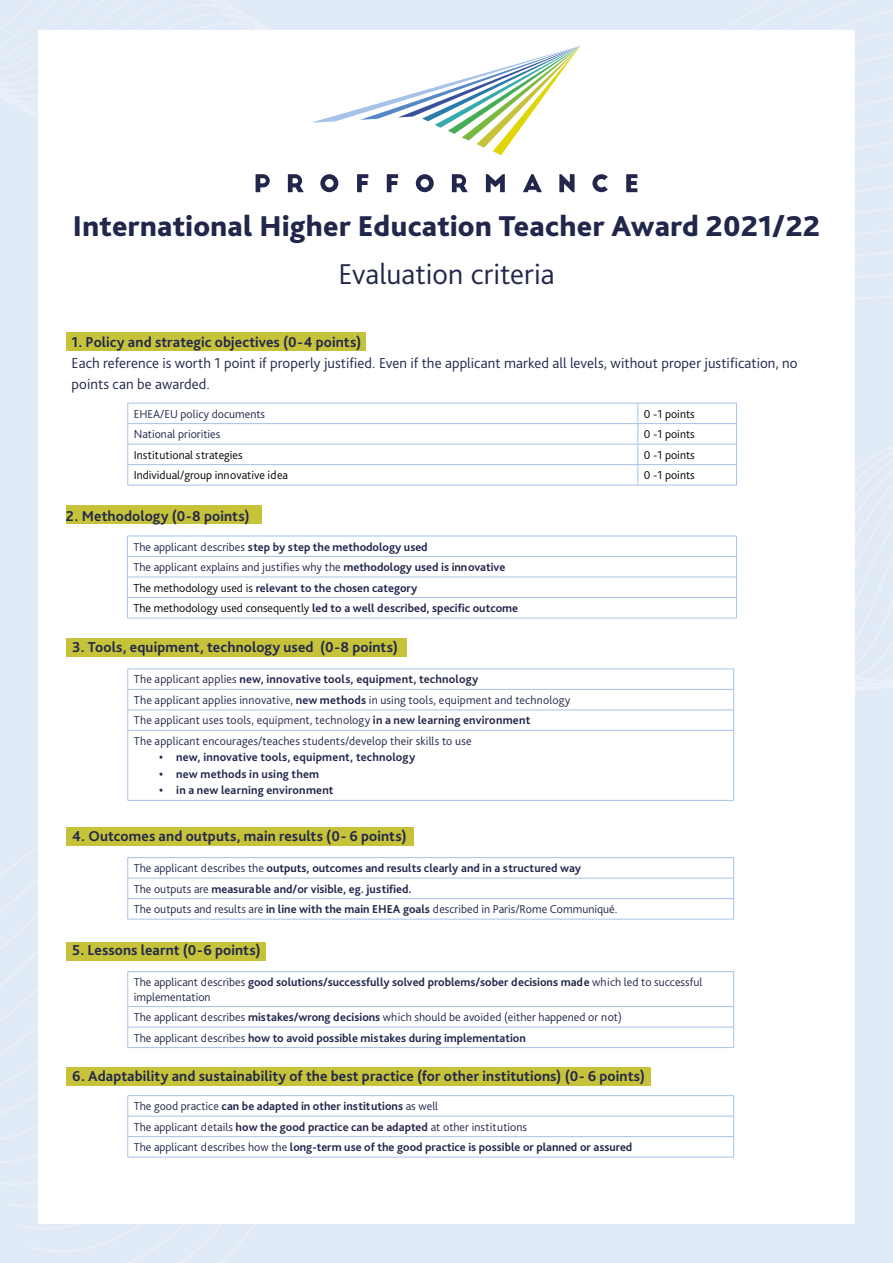
<style>
.page{position:relative;width:893px;height:1263px;background:#fff}
.page>*{position:absolute;margin:0;border:0;box-sizing:border-box;transform-origin:0 0}
.t1{font:800 30px "Bliss Pro";letter-spacing:.01em;color:#21264b}
.t2{font:300 30px "Bliss Pro";color:#21264b}
.t3{font:700 15px "Bliss Pro";letter-spacing:.01em;color:#21264b}
.t4{font:300 15px/21px "Bliss Pro";letter-spacing:.005em;color:#21264b}
.t5{font:700 12px/20.5px "Bliss Pro";color:#21264b}
.t6{font:300 12px/20.5px "Bliss Pro";letter-spacing:.01em;color:#21264b}
.t7{font:300 12px "Bliss Pro";color:#000}
.t8{font:700 12px "Bliss Pro";letter-spacing:.02em;color:#21264b}
.s1{font-weight:300}
.s2{font-weight:300;color:#000}
.s3{font-weight:700}
</style>
<div class="page">
<div style="left:66px;top:333px;width:299px;height:18px;background:#c6c23a"></div>
<div style="left:66px;top:506px;width:195px;height:18px;background:#c6c23a"></div>
<div style="left:66px;top:638px;width:340px;height:18px;background:#c6c23a"></div>
<div style="left:66px;top:827px;width:348px;height:18px;background:#c6c23a"></div>
<div style="left:66px;top:942px;width:200px;height:18px;background:#c6c23a"></div>
<div style="left:66px;top:1067px;width:585px;height:19px;background:#c6c23a"></div>
<svg style="left:312px;top:46px;width:269px;height:109px"></svg>
<svg style="left:256px;top:174px;width:14px;height:18px"></svg>
<svg style="left:288px;top:174px;width:16px;height:18px"></svg>
<svg style="left:320px;top:174px;width:18px;height:18px"></svg>
<svg style="left:357px;top:174px;width:11px;height:18px"></svg>
<svg style="left:387px;top:174px;width:11px;height:18px"></svg>
<svg style="left:416px;top:174px;width:18px;height:18px"></svg>
<svg style="left:452px;top:174px;width:16px;height:18px"></svg>
<svg style="left:486px;top:174px;width:19px;height:18px"></svg>
<svg style="left:523px;top:174px;width:19px;height:18px"></svg>
<svg style="left:559px;top:174px;width:15px;height:18px"></svg>
<svg style="left:592px;top:174px;width:16px;height:18px"></svg>
<svg style="left:626px;top:174px;width:11px;height:18px"></svg>
<hr style="left:128px;top:403px;width:510px;height:1px;background:#a6c2e7">
<hr style="left:638px;top:403px;width:99px;height:1px;background:#a6c2e7">
<hr style="left:128px;top:423px;width:510px;height:1px;background:#a6c2e7">
<hr style="left:638px;top:423px;width:99px;height:1px;background:#a6c2e7">
<hr style="left:128px;top:444px;width:510px;height:1px;background:#a6c2e7">
<hr style="left:638px;top:444px;width:99px;height:1px;background:#a6c2e7">
<hr style="left:128px;top:464px;width:510px;height:1px;background:#a6c2e7">
<svg style="left:127px;top:403px;width:1px;height:82px"></svg>
<hr style="left:638px;top:464px;width:99px;height:1px;background:#a6c2e7">
<svg style="left:638px;top:403px;width:1px;height:82px"></svg>
<svg style="left:736px;top:403px;width:1px;height:82px"></svg>
<hr style="left:128px;top:485px;width:510px;height:1px;background:#a6c2e7">
<hr style="left:638px;top:485px;width:99px;height:1px;background:#a6c2e7">
<hr style="left:127px;top:536px;width:610px;height:1px;background:#a6c2e7">
<hr style="left:127px;top:556px;width:610px;height:1px;background:#a6c2e7">
<hr style="left:127px;top:577px;width:610px;height:1px;background:#a6c2e7">
<hr style="left:127px;top:597px;width:610px;height:1px;background:#a6c2e7">
<svg style="left:127px;top:536px;width:1px;height:82px"></svg>
<svg style="left:736px;top:536px;width:1px;height:82px"></svg>
<hr style="left:127px;top:618px;width:610px;height:1px;background:#a6c2e7">
<hr style="left:128px;top:857px;width:606px;height:1px;background:#a6c2e7">
<hr style="left:128px;top:878px;width:606px;height:1px;background:#a6c2e7">
<hr style="left:128px;top:898px;width:606px;height:1px;background:#a6c2e7">
<svg style="left:127px;top:858px;width:1px;height:61px"></svg>
<svg style="left:733px;top:858px;width:1px;height:61px"></svg>
<hr style="left:128px;top:919px;width:606px;height:1px;background:#a6c2e7">
<hr style="left:128px;top:669px;width:606px;height:1px;background:#a6c2e7">
<hr style="left:128px;top:689px;width:606px;height:1px;background:#a6c2e7">
<hr style="left:128px;top:710px;width:606px;height:1px;background:#a6c2e7">
<svg style="left:127px;top:669px;width:1px;height:61px"></svg>
<svg style="left:733px;top:669px;width:1px;height:61px"></svg>
<hr style="left:128px;top:730px;width:606px;height:1px;background:#a6c2e7">
<hr style="left:127px;top:730px;width:1px;height:70px;background:#a6c2e7">
<hr style="left:733px;top:730px;width:1px;height:70px;background:#a6c2e7">
<hr style="left:128px;top:800px;width:606px;height:1px;background:#a6c2e7">
<hr style="left:128px;top:971px;width:606px;height:1px;background:#a6c2e7">
<hr style="left:127px;top:972px;width:1px;height:34px;background:#a6c2e7">
<hr style="left:733px;top:972px;width:1px;height:34px;background:#a6c2e7">
<hr style="left:128px;top:1006px;width:606px;height:1px;background:#a6c2e7">
<hr style="left:128px;top:1027px;width:606px;height:1px;background:#a6c2e7">
<svg style="left:127px;top:1007px;width:1px;height:40px"></svg>
<svg style="left:733px;top:1007px;width:1px;height:40px"></svg>
<hr style="left:128px;top:1047px;width:606px;height:1px;background:#a6c2e7">
<hr style="left:128px;top:1095px;width:606px;height:1px;background:#a6c2e7">
<hr style="left:128px;top:1116px;width:606px;height:1px;background:#a6c2e7">
<hr style="left:128px;top:1136px;width:606px;height:1px;background:#a6c2e7">
<svg style="left:127px;top:1096px;width:1px;height:61px"></svg>
<svg style="left:733px;top:1096px;width:1px;height:61px"></svg>
<hr style="left:128px;top:1157px;width:606px;height:1px;background:#a6c2e7">
<h1 class="t1" style="left:73px;top:207px;width:748px">International Higher Education Teacher Award 2021/22</h1>
<h1 class="t2" style="left:338px;top:255px;width:218px">Evaluation criteria</h1>
<p class="t3" style="left:72px;top:333px;width:291px">1. Policy and strategic objectives (0-4 points)</p>
<p class="t4" style="left:72px;top:352px;width:728px">Each reference is worth 1 point if properly justified. Even if the applicant marked all levels, without proper justification, no points can be awarded.</p>
<p class="t6" style="left:134px;top:403px;width:133px">EHEA/EU policy documents</p>
<p class="t7" style="left:644px;top:406px;width:52px">0 -1 points</p>
<p class="t6" style="left:134px;top:424px;width:88px">National priorities</p>
<p class="t7" style="left:644px;top:427px;width:52px">0 -1 points</p>
<p class="t7" style="left:134px;top:447px;width:110px">Institutional strategies</p>
<p class="t7" style="left:644px;top:447px;width:52px">0 -1 points</p>
<p class="t7" style="left:134px;top:468px;width:156px">Individual/group innovative idea</p>
<p class="t7" style="left:644px;top:468px;width:52px">0 -1 points</p>
<p class="t3" style="left:66px;top:507px;width:185px">2. Methodology (0-8 points)</p>
<p class="t5" style="left:133px;top:536px;width:386px"><span class="s1">The applicant describes</span> step by step the methodology used<br><span class="s1">The applicant explains and justifies why the</span> methodology used is innovative <span class="s2">The methodology used is</span> relevant to the chosen category<br><span class="s2">The methodology used consequently</span> led to a well described, specific outcome</p>
<p class="t3" style="left:72px;top:637px;width:327px">3. Tools, equipment, technology used (0-8 points)</p>
<p class="t6" style="left:134px;top:669px;width:438px">The applicant applies <span class="s3">new, innovative tools, equipment, technology<br></span>The applicant applies innovative, <span class="s3">new methods</span> in using tools, equipment and technology The applicant uses tools, equipment, technology <span class="s3">in a new learning environment<br></span>The applicant encourages/teaches students/develop their skills to use</p>
<p class="t5" style="left:159px;top:747px;width:257px">• new, innovative tools, equipment, technology</p>
<p class="t5" style="left:159px;top:763px;width:162px">• new methods in using them</p>
<p class="t8" style="left:159px;top:783px;width:176px">• in a new learning environment</p>
<p class="t3" style="left:72px;top:826px;width:336px">4. Outcomes and outputs, main results (0- 6 points)</p>
<p class="t5" style="left:134px;top:857px;width:485px"><span class="s1">The applicant describes the</span> outputs, outcomes and results clearly and in a structured way<br><span class="s1">The outputs are</span> measurable and/or visible, eg. justified.<br><span class="s1">The outputs and results are</span> in line with the main EHEA goals <span class="s1">described in Paris/Rome Communiqué.</span></p>
<p class="t3" style="left:72px;top:940px;width:190px">5. Lessons learnt (0-6 points)</p>
<p class="t5" style="left:134px;top:975px;width:570px;line-height:14.4px"><span class="s1">The applicant describes</span> good solutions/successfully solved problems/sober decisions made <span class="s1">which led to successful implementation</span></p>
<p class="t6" style="left:134px;top:1006px;width:490px">The applicant describes <span class="s3">mistakes/wrong decisions</span> which should be avoided (either happened or not)<br>The applicant describes <span class="s3">how to avoid possible mistakes during implementation</span></p>
<p class="t3" style="left:72px;top:1066px;width:574px">6. Adaptability and sustainability of the best practice (for other institutions) (0- 6 points)</p>
<p class="t5" style="left:134px;top:1095px;width:500px"><span class="s1">The good practice</span> can be adapted in other institutions <span class="s1">as well<br>The applicant details</span> how the good practice can be adapted <span class="s1">at other institutions<br>The applicant describes how the</span> long-term use of the good practice is possible or planned or assured</p>
</div>
